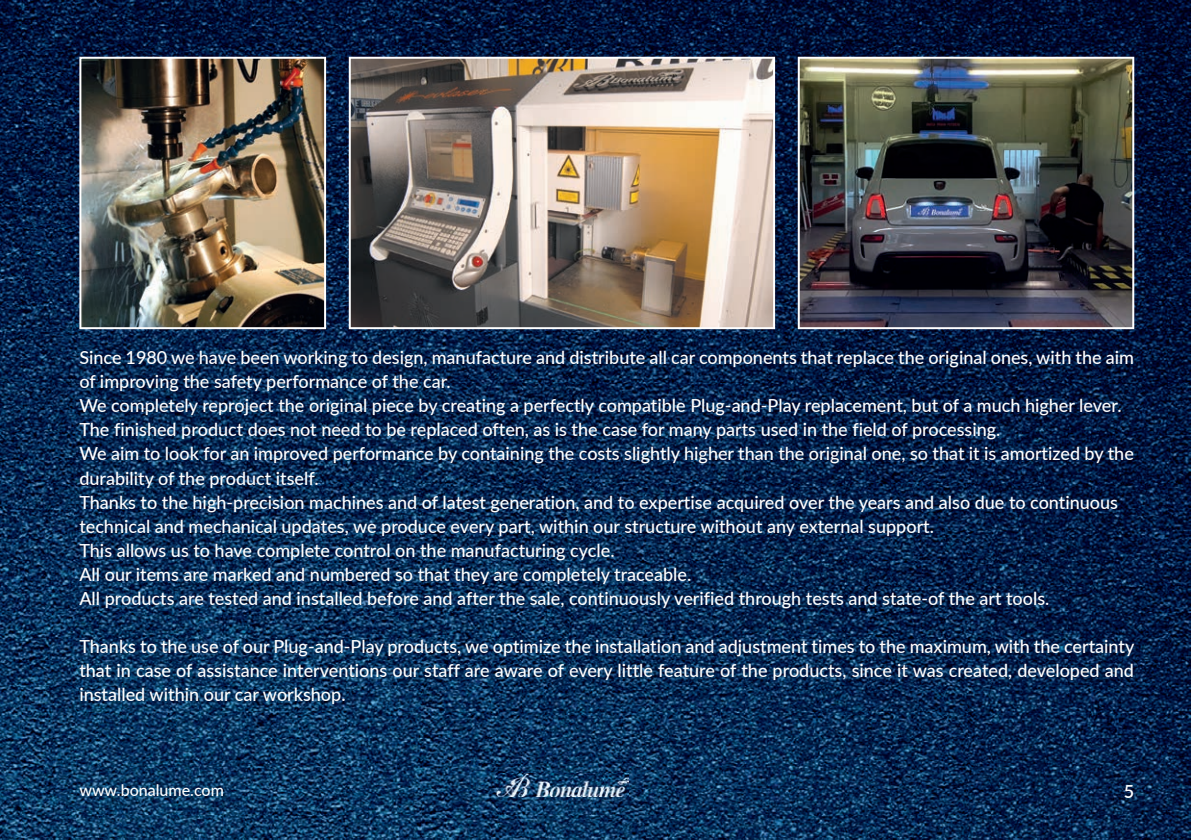
<style>
.page{position:relative;width:1191px;height:840px;background:#fff}
.page>*{position:absolute;margin:0;border:0;box-sizing:border-box;transform-origin:0 0}
.t1{font:500 18px/24px "Lato";color:#fff}
.t2{font:600 18px "Lato";color:#fff}
.t3{font:500 16px "Lato";color:#fff}
</style>
<div class="page">
<img style="left:0;top:0;width:1191px;height:839px">
<img style="left:0;top:0;width:1px;height:746px">
<img style="left:79px;top:57px;width:247px;height:272px">
<img style="left:349px;top:57px;width:426px;height:272px">
<img style="left:797px;top:57px;width:337px;height:272px">
<img style="left:496px;top:772px;width:132px;height:24px">
<p class="t1" style="left:79px;top:345px;width:1056px">Since 1980 we have been working to design, manufacture and distribute all car components that replace the original ones, with the aim of improving the safety performance of the car.<br>We completely reproject the original piece by creating a perfectly compatible Plug-and-Play replacement, but of a much higher lever.<br>The finished product does not need to be replaced often, as is the case for many parts used in the field of processing.<br>We aim to look for an improved performance by containing the costs slightly higher than the original one, so that it is amortized by the durability of the product itself.<br>Thanks to the high-precision machines and of latest generation, and to expertise acquired over the years and also due to continuous technical and mechanical updates, we produce every part, within our structure without any external support.<br>This allows us to have complete control on the manufacturing cycle.<br>All our items are marked and numbered so that they are completely traceable.<br>All products are tested and installed before and after the sale, continuously verified through tests and state-of the art tools.</p>
<p class="t1" style="left:79px;top:633px;width:1056px;text-align:justify">Thanks to the use of our Plug-and-Play products, we optimize the installation and adjustment times to the maximum, with the certainty that in case of assistance interventions our staff are aware of every little feature of the products, since it was created, developed and installed within our car workshop.</p>
<p class="t3" style="left:79px;top:778px;width:146px">www.bonalume.com</p>
<p class="t2" style="left:1123px;top:777px;width:12px">5</p>
</div>
